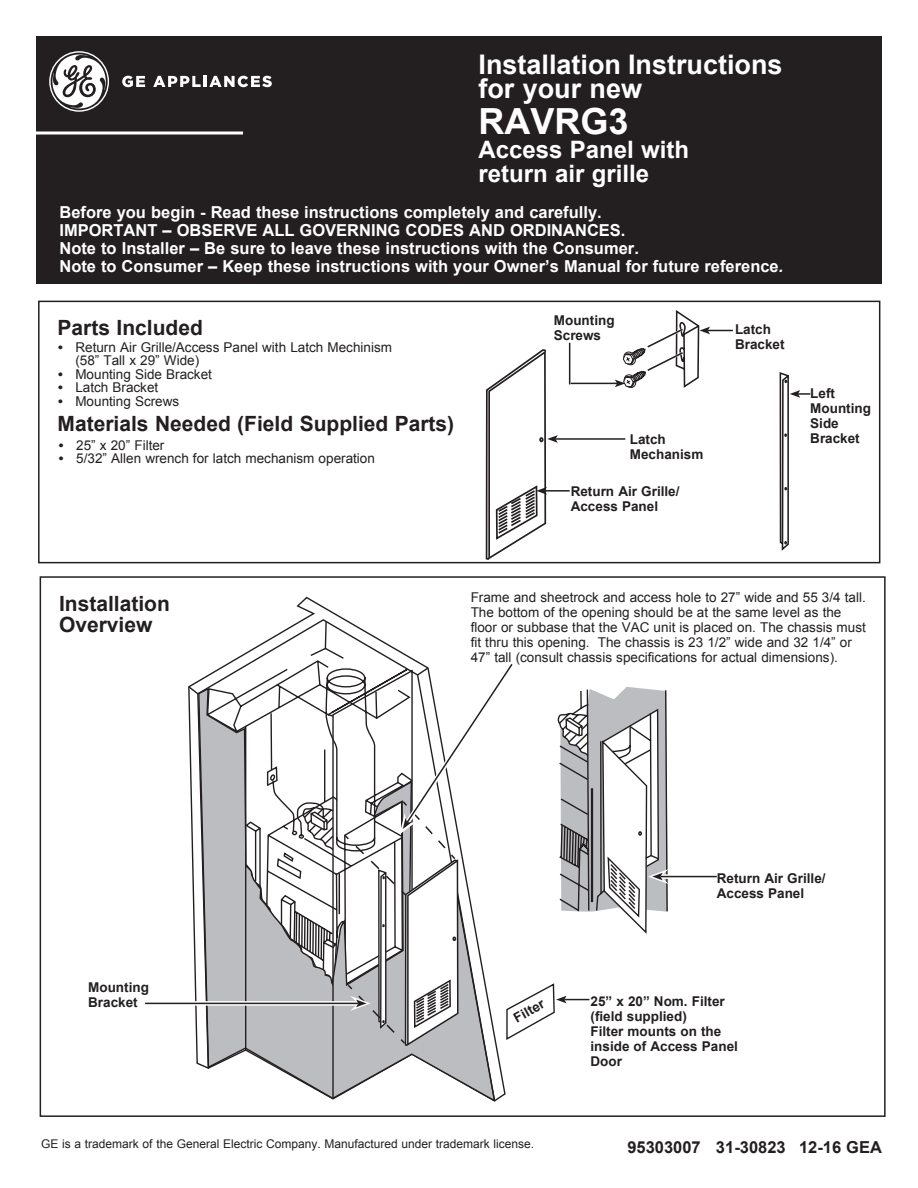
<style>
.page{position:relative;width:918px;height:1188px;background:#fff}
.page>*{position:absolute;margin:0;border:0;box-sizing:border-box;transform-origin:0 0}
.t1{font:700 36px "Arial";color:#fff}
.t2{font:700 27px "Arial";color:#fff}
.t3{font:700 24px/24px "Arial";color:#fff}
.t4{font:700 21px/21px "Arial";color:#231f20}
.t5{font:700 16.5px/18px "Arial";color:#fff}
.t6{font:700 16.5px "Arial";color:#231f20}
.t7{font:13.5px/15px "Arial";color:#231f20}
.t8{font:700 13.5px/15px "Arial";color:#231f20}
.t9{font:12px "Arial";color:#231f20}
.s1{font-style:italic}
.s2{font-weight:700;font-style:italic}
</style>
<div class="page">
<div style="left:38px;top:301px;width:842px;height:262px;border:2px solid #231f20"></div>
<div style="left:36px;top:36px;width:846px;height:248px;background:#231f20"></div>
<hr style="left:18px;top:132px;width:225px;height:3px;background:#fff">
<svg style="left:49px;top:51px;width:60px;height:61px"></svg>
<svg style="left:122px;top:76px;width:23px;height:11px"></svg>
<svg style="left:153px;top:76px;width:119px;height:11px"></svg>
<svg style="left:188px;top:596px;width:318px;height:506px"></svg>
<svg style="left:296px;top:802px;width:39px;height:50px"></svg>
<hr style="left:545px;top:490px;width:25px;height:2px;background:#231f20">
<hr style="left:339px;top:873px;width:1px;height:41px;background:#231f20">
<svg style="left:669px;top:875px;width:44px;height:3px"></svg>
<hr style="left:555px;top:438px;width:70px;height:2px;background:#231f20">
<svg style="left:486px;top:349px;width:72px;height:211px"></svg>
<hr style="left:571px;top:383px;width:46px;height:1px;background:#231f20">
<svg style="left:615px;top:310px;width:195px;height:241px"></svg>
<hr style="left:569px;top:343px;width:1px;height:41px;background:#231f20">
<hr style="left:660px;top:876px;width:57px;height:1px;background:#231f20">
<svg style="left:149px;top:1001px;width:194px;height:5px"></svg>
<hr style="left:145px;top:1003px;width:213px;height:1px;background:#231f20">
<svg style="left:343px;top:662px;width:326px;height:385px"></svg>
<p class="t2" style="left:478px;top:47px;width:306px">Installation Instructions</p>
<p class="t2" style="left:478px;top:71px;width:165px">for your new</p>
<p class="t1" style="left:478px;top:97px;width:152px">RAVRG3</p>
<p class="t3" style="left:478px;top:138px;width:212px">Access Panel with return air grille</p>
<p class="t5" style="left:59px;top:204px;width:544px">Before you begin - Read these instructions completely and carefully.</p>
<p class="t5" style="left:59px;top:222px;width:726px">IMPORTANT – OBSERVE ALL GOVERNING CODES AND ORDINANCES.<br>Note to Installer – Be sure to leave these instructions with the Consumer.<br>Note to Consumer – Keep these instructions with your Owner’s Manual for future reference<span class="s1">.</span></p>
<p class="t4" style="left:58px;top:318px;width:147px">Parts Included</p>
<p class="t7" style="left:57px;top:339px;width:336px"><span class="s2">•</span> Return Air Grille/Access Panel with Latch Mechinism</p>
<p class="t7" style="left:75px;top:353px;width:125px">(58” Tall x 29” Wide)</p>
<p class="t7" style="left:57px;top:366px;width:156px"><span class="s2">•</span> Mounting Side Bracket</p>
<p class="t7" style="left:57px;top:380px;width:102px"><span class="s2">•</span> Latch Bracket</p>
<p class="t7" style="left:57px;top:393px;width:123px"><span class="s2">•</span> Mounting Screws</p>
<p class="t4" style="left:58px;top:414px;width:398px">Materials Needed (Field Supplied Parts)</p>
<p class="t7" style="left:58px;top:438px;width:108px"><span class="s2">•</span> 25” x 20” Filter</p>
<p class="t7" style="left:58px;top:451px;width:318px"><span class="s2">•</span> 5/32” Allen wrench for latch mechanism operation</p>
<p class="t8" style="left:554px;top:314px;width:62px">Mounting<br>Screws</p>
<p class="t8" style="left:735px;top:322px;width:51px">Latch<br>Bracket</p>
<p class="t8" style="left:810px;top:387px;width:62px">Left<br>Mounting<br>Side</p>
<p class="t8" style="left:630px;top:432px;width:38px">Latch</p>
<p class="t8" style="left:810px;top:432px;width:51px">Bracket</p>
<p class="t8" style="left:630px;top:447px;width:75px">Mechanism</p>
<p class="t8" style="left:571px;top:485px;width:110px">Return Air Grille/<br>Access Panel</p>
<p class="t4" style="left:59px;top:594px;width:112px">Installation<br>Overview</p>
<p class="t7" style="left:471px;top:590px;width:397px">Frame and sheetrock and access hole to 27” wide and 55 3/4 tall.<br>The bottom of the opening should be at the same level as the floor or subbase that the VAC unit is placed on. The chassis must fit thru this opening. The chassis is 23 1/2” wide and 32 1/4” or 47” tall (consult chassis specifications for actual dimensions).</p>
<p class="t8" style="left:88px;top:980px;width:62px">Mounting<br>Bracket</p>
<p class="t8" style="left:511px;top:1012px;width:35px;rotate:-29deg">Filter</p>
<p class="t8" style="left:717px;top:871px;width:110px">Return Air Grille/<br>Access Panel</p>
<p class="t8" style="left:591px;top:994px;width:136px">25” x 20” Nom. Filter (field supplied)</p>
<p class="t8" style="left:591px;top:1024px;width:149px">Filter mounts on the inside of Access Panel<br>Door</p>
<p class="t9" style="left:41px;top:1136px;width:494px">GE is a trademark of the General Electric Company. Manufactured under trademark license.</p>
<p class="t6" style="left:627px;top:1137px;width:256px">95303007 31-30823 12-16 GEA</p>
</div>
